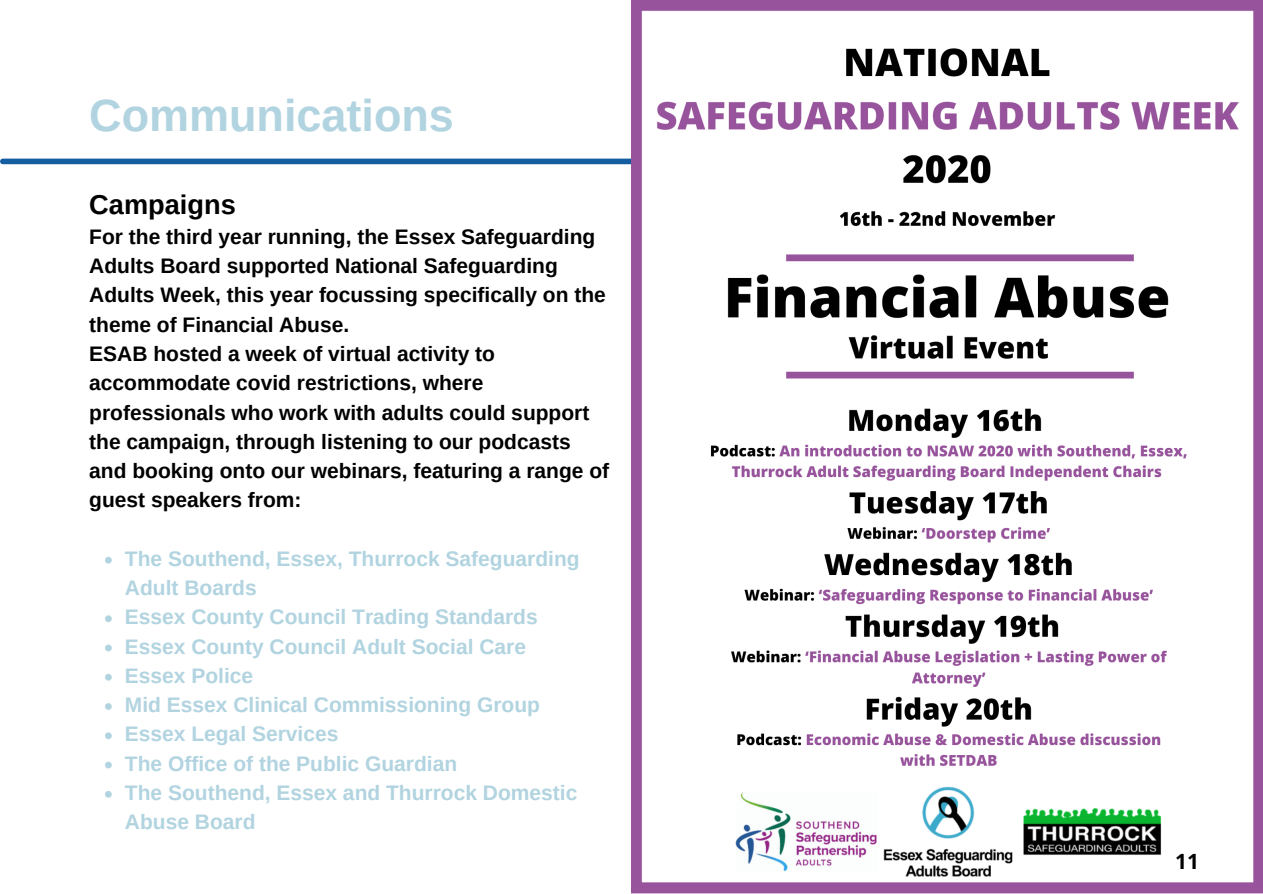
<style>
.page{position:relative;width:1263px;height:894px;background:#fff}
.page>*{position:absolute;margin:0;border:0;box-sizing:border-box;transform-origin:0 0}
.t1{font:700 45px "Arimo";color:#b1d4e0}
.t2{font:700 27.15px "Arimo";color:#000}
.t3{font:700 21px/29.2px "Arimo";color:#000}
.t4{font:700 21px/29.2px "Arimo";color:#b1d4e0}
.t5{font:700 21px "Open Sans";color:#000}
</style>
<div class="page">
<div style="left:3px;top:158px;width:684px;height:6px;background:#145da0"></div>
<img style="left:631px;top:0;width:631px;height:893px">
<svg style="left:105px;top:556px;width:7px;height:7px"></svg>
<svg style="left:105px;top:615px;width:7px;height:7px"></svg>
<svg style="left:105px;top:644px;width:7px;height:7px"></svg>
<svg style="left:105px;top:674px;width:7px;height:6px"></svg>
<svg style="left:105px;top:703px;width:7px;height:6px"></svg>
<svg style="left:105px;top:732px;width:7px;height:7px"></svg>
<svg style="left:105px;top:761px;width:7px;height:7px"></svg>
<svg style="left:105px;top:791px;width:7px;height:6px"></svg>
<h1 class="t1" style="left:89px;top:90px;width:366px">Communications</h1>
<p class="t2" style="left:89px;top:189px;width:148px">Campaigns</p>
<p class="t3" style="left:89px;top:222px;width:521px">For the third year running, the Essex Safeguarding Adults Board supported National Safeguarding Adults Week, this year focussing specifically on the theme of Financial Abuse.<br>ESAB hosted a week of virtual activity to accommodate covid restrictions, where professionals who work with adults could support the campaign, through listening to our podcasts and booking onto our webinars, featuring a range of guest speakers from:</p>
<p class="t4" style="left:125px;top:543px;width:456px">The Southend, Essex, Thurrock Safeguarding<br>Adult Boards<br>Essex County Council Trading Standards<br>Essex County Council Adult Social Care<br>Essex Police<br>Mid Essex Clinical Commissioning Group<br>Essex Legal Services<br>The Office of the Public Guardian<br>The Southend, Essex and Thurrock Domestic<br>Abuse Board</p>
<p class="t5" style="left:1175px;top:846px;width:25px">11</p>
</div>
